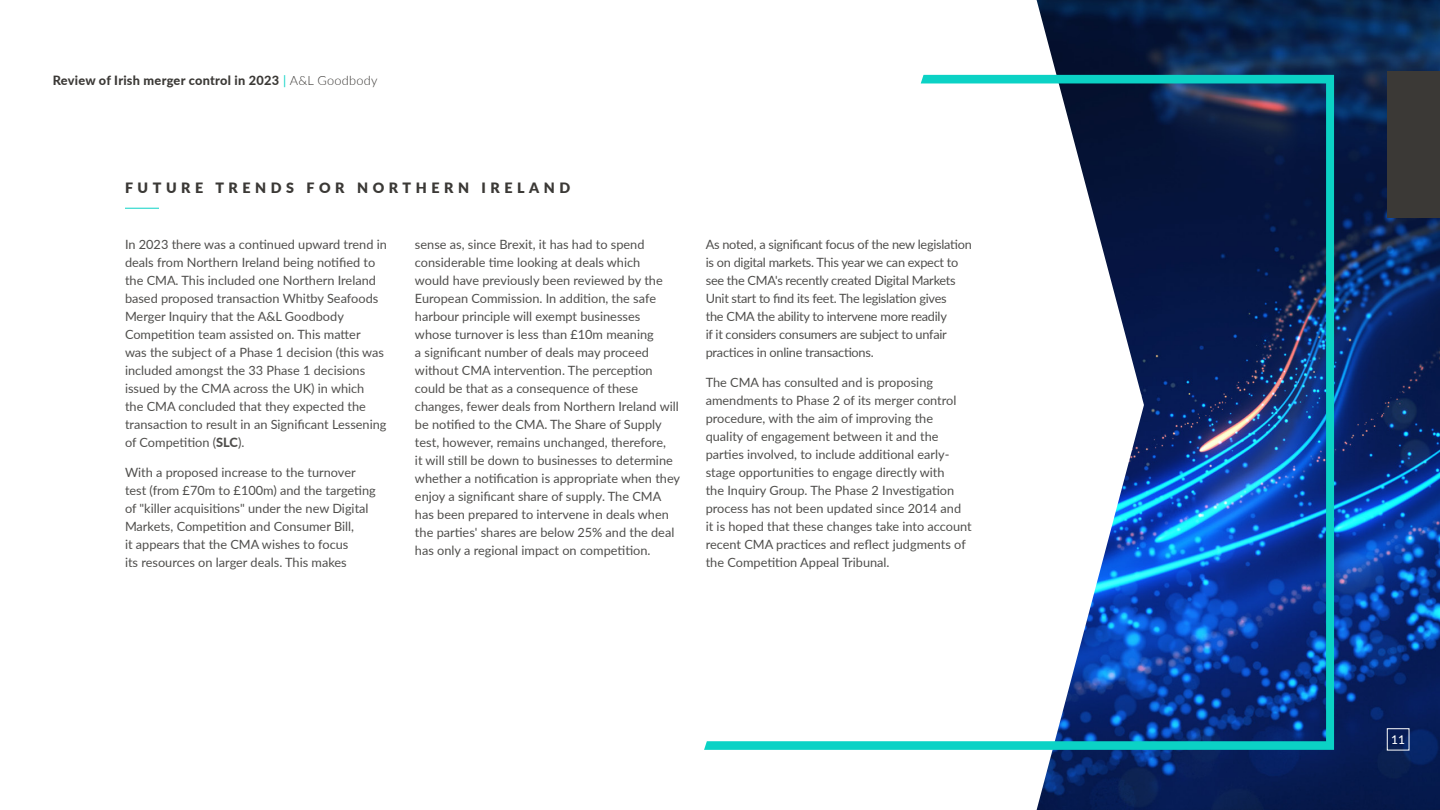
<style>
.page{position:relative;width:1440px;height:810px;background:#fff}
.page>*{position:absolute;margin:0;border:0;box-sizing:border-box;transform-origin:0 0}
.t1{font:900 14.25px "Lato";letter-spacing:.32em;color:#3b3936}
.t2{font:12.75px/18px "Lato";color:#4f4e4c}
.t3{font:12.75px/18px "Lato";letter-spacing:-.02em;color:#4f4e4c}
.t4{font:800 12.75px "Lato";letter-spacing:.02em;color:#3b3936}
.t5{font:500 12px "Lato";color:#fff}
.s1{font-weight:400;color:#0bd2c5}
.s2{font-weight:300}
.s3{font-weight:800}
</style>
<div class="page">
<img style="left:1037px;top:0;width:403px;height:810px">
<svg style="left:704px;top:75px;width:630px;height:675px"></svg>
<div style="left:1388px;top:71px;width:52px;height:147px;background:#3b3936"></div>
<div style="left:1387px;top:728px;width:22px;height:22px;border:1px solid #fff"></div>
<svg style="left:125px;top:208px;width:34px;height:1px"></svg>
<p class="t4" style="left:53px;top:71px;width:326px">Review of Irish merger control in 2023 <span class="s1">|</span> <span class="s2">A&amp;L Goodbody</span></p>
<p class="t1" style="left:125px;top:177px;width:447px">FUTURE TRENDS FOR NORTHERN IRELAND</p>
<p class="t2" style="left:125px;top:234px;width:263px">In 2023 there was a continued upward trend in deals from Northern Ireland being notified to the CMA. This included one Northern Ireland based proposed transaction Whitby Seafoods Merger Inquiry that the A&amp;L Goodbody Competition team assisted on. This matter<br>was the subject of a Phase 1 decision (this was included amongst the 33 Phase 1 decisions issued by the CMA across the UK) in which<br>the CMA concluded that they expected the transaction to result in an Significant Lessening of Competition (<span class="s3">SLC</span>).</p>
<p class="t2" style="left:125px;top:463px;width:252px">With a proposed increase to the turnover test (from £70m to £100m) and the targeting of "killer acquisitions" under the new Digital Markets, Competition and Consumer Bill,<br>it appears that the CMA wishes to focus<br>its resources on larger deals. This makes</p>
<p class="t2" style="left:415px;top:234px;width:267px">sense as, since Brexit, it has had to spend considerable time looking at deals which<br>would have previously been reviewed by the European Commission. In addition, the safe harbour principle will exempt businesses<br>whose turnover is less than £10m meaning<br>a significant number of deals may proceed without CMA intervention. The perception could be that as a consequence of these changes, fewer deals from Northern Ireland will be notified to the CMA. The Share of Supply test, however, remains unchanged, therefore,<br>it will still be down to businesses to determine whether a notification is appropriate when they enjoy a significant share of supply. The CMA has been prepared to intervene in deals when the parties' shares are below 25% and the deal has only a regional impact on competition.</p>
<p class="t3" style="left:706px;top:234px;width:268px">As noted, a significant focus of the new legislation is on digital markets. This year we can expect to see the CMA's recently created Digital Markets Unit start to find its feet. The legislation gives<br>the CMA the ability to intervene more readily<br>if it considers consumers are subject to unfair practices in online transactions.</p>
<p class="t2" style="left:706px;top:373px;width:268px">The CMA has consulted and is proposing amendments to Phase 2 of its merger control procedure, with the aim of improving the quality of engagement between it and the parties involved, to include additional early&shy;stage opportunities to engage directly with<br>the Inquiry Group. The Phase 2 Investigation process has not been updated since 2014 and it is hoped that these changes take into account recent CMA practices and reflect judgments of the Competition Appeal Tribunal.</p>
<p class="t5" style="left:1391px;top:731px;width:15px">11</p>
</div>
